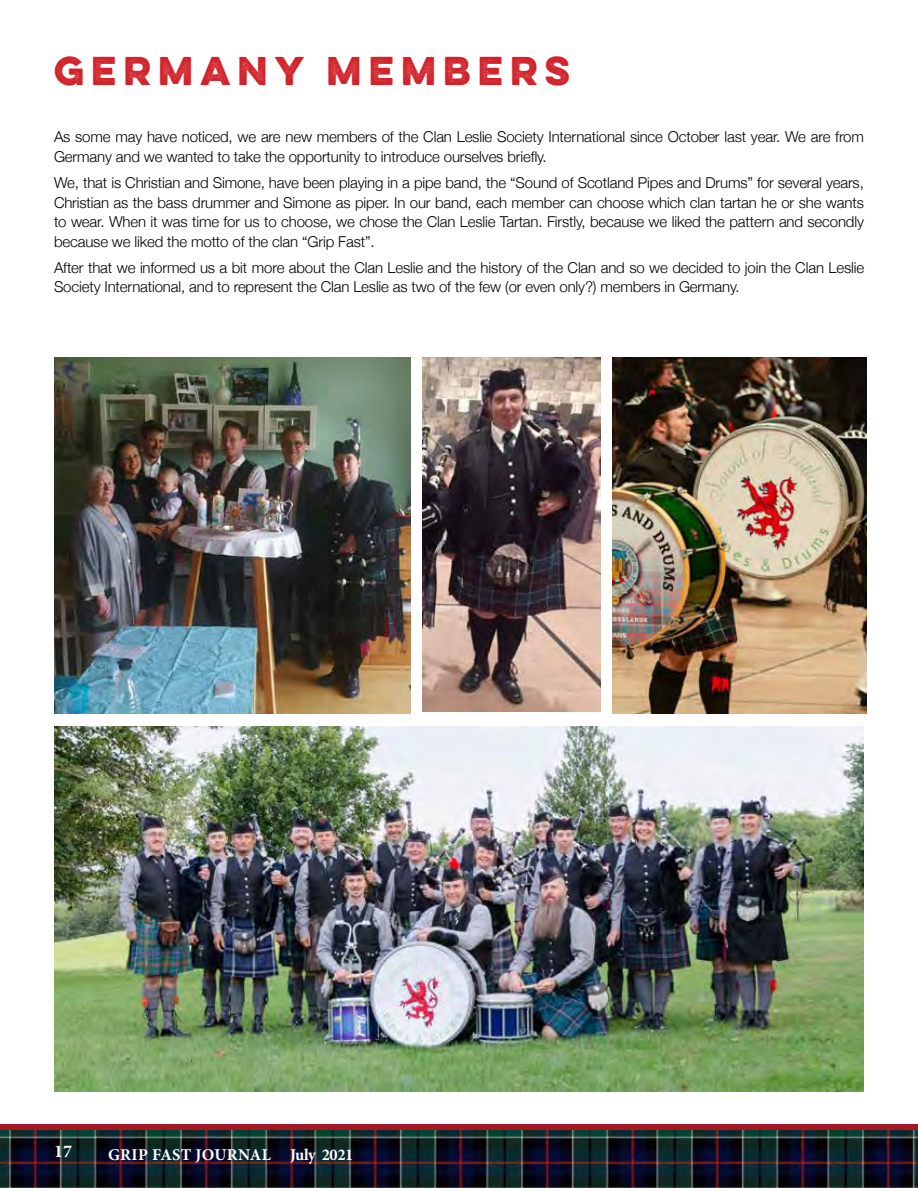
<style>
.page{position:relative;width:918px;height:1188px;background:#fff}
.page>*{position:absolute;margin:0;border:0;box-sizing:border-box;transform-origin:0 0}
.t1{font:700 36px "Lulo One";letter-spacing:-.03em;color:#d2232a}
.t2{font:700 18px "Minion Pro";color:#fff}
.t3{font:700 16.5px "Minion Pro";letter-spacing:.01em;color:#fff}
.t4{font:300 15px/19.5px "Helvetica Neue";letter-spacing:-.01em;color:#000}
</style>
<div class="page">
<img style="left:0;top:1130px;width:144px;height:58px">
<img style="left:144px;top:1130px;width:170px;height:58px">
<img style="left:314px;top:1130px;width:171px;height:58px">
<img style="left:485px;top:1130px;width:170px;height:58px">
<img style="left:655px;top:1130px;width:171px;height:58px">
<img style="left:826px;top:1130px;width:92px;height:58px">
<div style="left:0;top:1124px;width:918px;height:6px;background:#a51724"></div>
<img style="left:612px;top:358px;width:254px;height:355px">
<img style="left:54px;top:357px;width:357px;height:356px">
<img style="left:422px;top:358px;width:179px;height:354px">
<img style="left:54px;top:727px;width:810px;height:365px">
<h1 class="t1" style="left:54px;top:43px;width:526px">GERMANY MEMBERS</h1>
<p class="t4" style="left:54px;top:127px;width:812px">As some may have noticed, we are new members of the Clan Leslie Society International since October last year. We are from<br>Germany and we wanted to take the opportunity to introduce ourselves briefly.</p>
<p class="t4" style="left:54px;top:173px;width:812px;text-align:justify">We, that is Christian and Simone, have been playing in a pipe band, the “Sound of Scotland Pipes and Drums” for several years, Christian as the bass drummer and Simone as piper. In our band, each member can choose which clan tartan he or she wants to wear. When it was time for us to choose, we chose the Clan Leslie Tartan. Firstly, because we liked the pattern and secondly because we liked the motto of the clan “Grip Fast”.</p>
<p class="t4" style="left:54px;top:257px;width:812px">After that we informed us a bit more about the Clan Leslie and the history of the Clan and so we decided to join the Clan Leslie<br>Society International, and to represent the Clan Leslie as two of the few (or even only?) members in Germany.</p>
<p class="t2" style="left:54px;top:1138px;width:19px">17</p>
<p class="t3" style="left:108px;top:1143px;width:247px">GRIP FAST JOURNAL July 2021</p>
</div>
